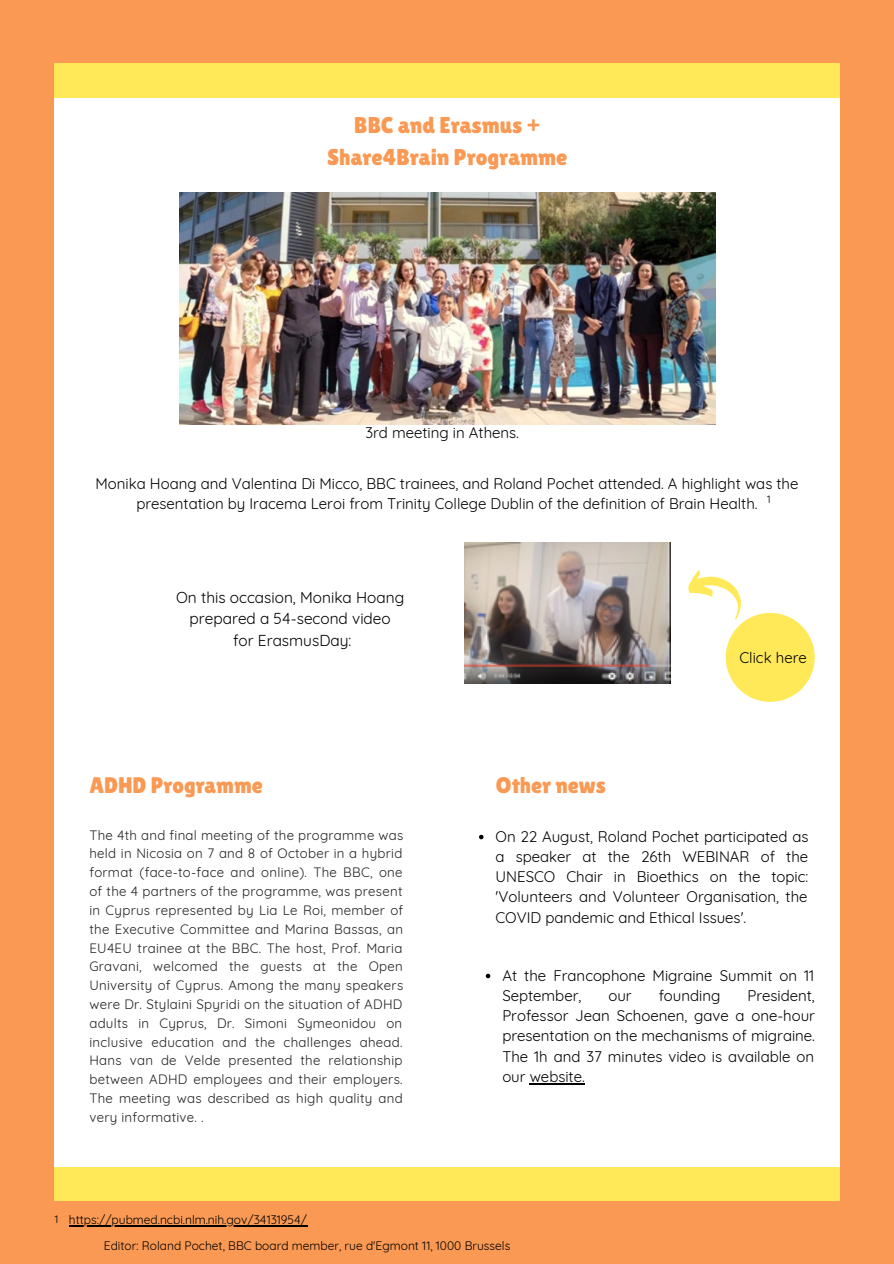
<style>
.page{position:relative;width:894px;height:1264px;background:#fff}
.page>*{position:absolute;margin:0;border:0;box-sizing:border-box;transform-origin:0 0}
.t1{font:22.8px "Lilita One";color:#fa9953}
.t2{font:22.5px "Lilita One";color:#fa9953}
.t3{font:15.45px "Quicksand";color:#000}
.t4{font:15px/20.2px "Quicksand";color:#000;text-align:justify}
.t5{font:13.35px/18.8px "Quicksand";letter-spacing:.02em;color:#222;text-align:justify}
.t6{font:12px "Quicksand";color:#000}
.t7{font:10.5px "Quicksand";color:#000}
</style>
<div class="page">
<div style="left:0;top:0;width:893px;height:1263px;background:#fa9953"></div>
<div style="left:55px;top:77px;width:783px;height:1110px;background:#fff"></div>
<div style="left:55px;top:1166px;width:783px;height:34px;background:#ffe959"></div>
<div style="left:55px;top:64px;width:783px;height:34px;background:#ffe959"></div>
<img style="left:179px;top:192px;width:536px;height:232px">
<img style="left:464px;top:542px;width:206px;height:141px">
<div style="left:725px;top:613px;width:89px;height:89px;background:#ffe959;border-radius:50%"></div>
<svg style="left:688px;top:570px;width:60px;height:62px"></svg>
<svg style="left:479px;top:834px;width:4px;height:5px"></svg>
<svg style="left:485px;top:973px;width:5px;height:5px"></svg>
<hr style="left:529px;top:1082px;width:55px;height:2px;background:#000">
<hr style="left:69px;top:1225px;width:238px;height:1px;background:#000">
<p class="t1" style="left:354px;top:112px;width:188px">BBC and Erasmus +</p>
<p class="t1" style="left:327px;top:143px;width:241px">Share4Brain Programme</p>
<p class="t4" style="left:365px;top:422px;width:155px">3rd meeting in Athens.</p>
<p class="t4" style="left:95px;top:473px;width:704px;text-align:center">Monika Hoang and Valentina Di Micco, BBC trainees, and Roland Pochet attended. A highlight was the presentation by Iracema Leroi from Trinity College Dublin of the definition of Brain Health.</p>
<p class="t7" style="left:766px;top:492px;width:5px">1</p>
<p class="t3" style="left:176px;top:587px;width:229px">On this occasion, Monika Hoang</p>
<p class="t3" style="left:189px;top:608px;width:202px">prepared a 54-second video</p>
<p class="t3" style="left:233px;top:630px;width:120px">for ErasmusDay:</p>
<p class="t4" style="left:739px;top:647px;width:69px">Click here</p>
<p class="t2" style="left:89px;top:772px;width:175px">ADHD Programme</p>
<p class="t2" style="left:496px;top:772px;width:111px">Other news</p>
<p class="t4" style="left:495px;top:825px;width:314px">On 22 August, Roland Pochet participated as a speaker at the 26th WEBINAR of the UNESCO Chair in Bioethics on the topic: 'Volunteers and Volunteer Organisation, the COVID pandemic and Ethical Issues'.</p>
<p class="t5" style="left:89px;top:825px;width:315px">The 4th and final meeting of the programme was held in Nicosia on 7 and 8 of October in a hybrid format (face-to-face and online). The BBC, one of the 4 partners of the programme, was present in Cyprus represented by Lia Le Roi, member of the Executive Committee and Marina Bassas, an EU4EU trainee at the BBC. The host, Prof. Maria Gravani, welcomed the guests at the Open University of Cyprus. Among the many speakers were Dr. Stylaini Spyridi on the situation of ADHD adults in Cyprus, Dr. Simoni Symeonidou on inclusive education and the challenges ahead.<br>Hans van de Velde presented the relationship between ADHD employees and their employers.<br>The meeting was described as high quality and very informative. .</p>
<p class="t4" style="left:502px;top:964px;width:313px">At the Francophone Migraine Summit on 11<br>September,</p>
<p class="t4" style="left:502px;top:985px;width:314px;text-indent:245px">President, Professor Jean Schoenen, gave a one-hour presentation on the mechanisms of migraine.<br>The 1h and 37 minutes video is available on our website.</p>
<p class="t4" style="left:608px;top:985px;width:25px">our</p>
<p class="t4" style="left:658px;top:985px;width:63px">founding</p>
<p class="t7" style="left:55px;top:1212px;width:5px">1</p>
<p class="t6" style="left:69px;top:1212px;width:239px">https://pubmed.ncbi.nlm.nih.gov/34131954/</p>
<p class="t6" style="left:104px;top:1237px;width:408px">Editor: Roland Pochet, BBC board member, rue d'Egmont 11, 1000 Brussels</p>
</div>
